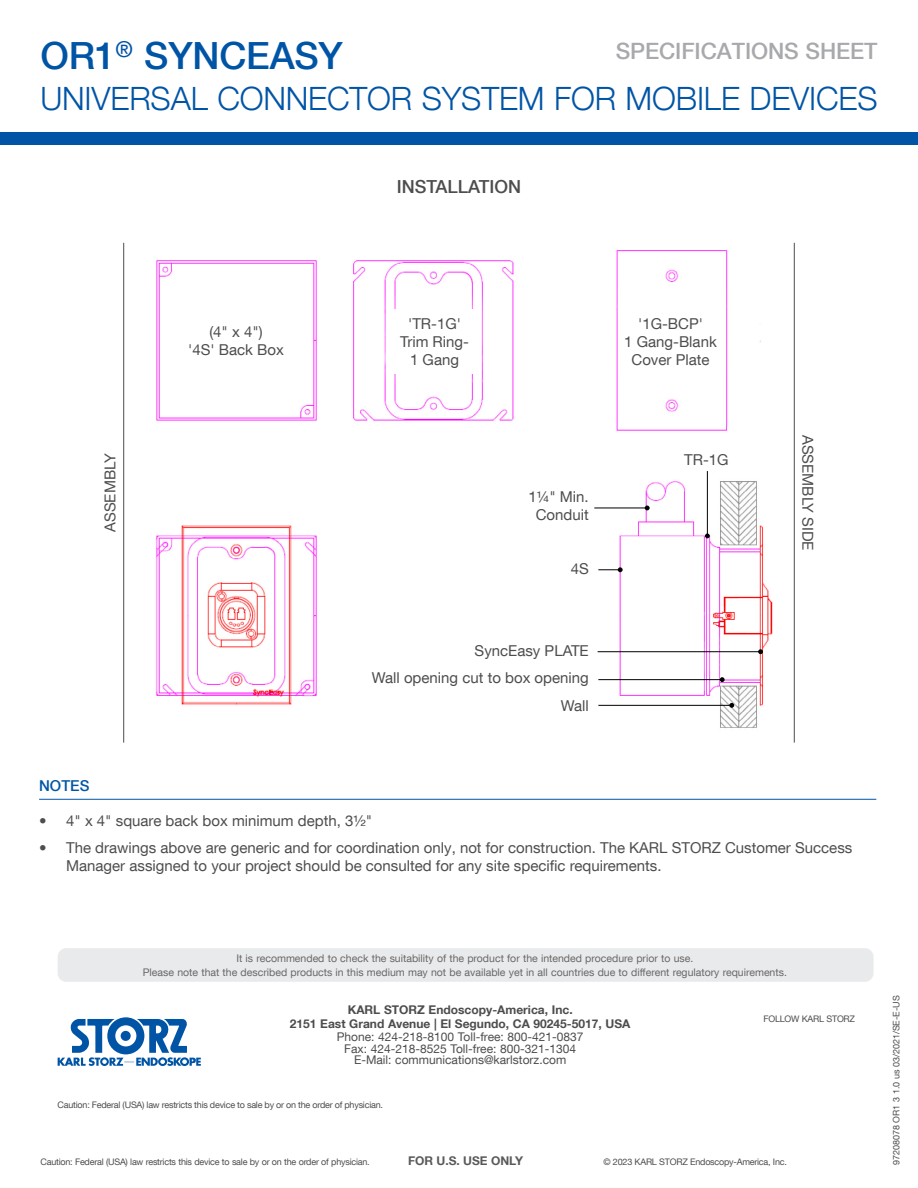
<style>
.page{position:relative;width:918px;height:1188px;background:#fff}
.page>*{position:absolute;margin:0;border:0;box-sizing:border-box;transform-origin:0 0}
.t1{font:500 37.5px "KS Helvetica Neue";letter-spacing:-.005em;color:#0054a6}
.t2{font:300 32.1px "KS Helvetica Neue";letter-spacing:-.005em;color:#0054a6}
.t3{font:500 22.5px "KS Helvetica Neue";letter-spacing:-.005em;color:#a7a9ac}
.t4{font:500 18px "KS Helvetica Neue";color:#4d4d4f}
.t5{font:15px/18px "KS Helvetica Neue";color:#4d4d4f;text-align:center}
.t6{font:500 15px "KS Helvetica Neue";color:#0054a6}
.t7{font:12px/11.6px "KS Helvetica Neue";color:#4d4d4f;text-align:center}
.t8{font:700 12px/13.5px "KS Helvetica Neue";color:#4d4d4f;text-align:center}
.t9{font:700 12px "KS Helvetica Neue";color:#58595b}
.t10{font:10.5px/13.5px "KS Helvetica Neue";color:#4d4d4f;text-align:center}
.t11{font:9px "KS Helvetica Neue";letter-spacing:-.025em;color:#4d4d4f}
.t12{font:9px "KS Helvetica Neue";color:#4d4d4f}
</style>
<div class="page">
<div style="left:58px;top:948px;width:816px;height:34px;background:#e6e7e8;border-radius:9px"></div>
<svg style="left:58px;top:1017px;width:143px;height:49px"></svg>
<hr style="left:39px;top:799px;width:837px;height:1px;background:#0054a6">
<img style="left:155px;top:250px;width:618px;height:478px">
<hr style="left:123px;top:243px;width:1px;height:500px;background:#4d4d4f">
<hr style="left:794px;top:243px;width:1px;height:500px;background:#4d4d4f">
<div style="left:390px;top:310px;width:89px;height:64px;background:#fff"></div>
<hr style="left:598px;top:705px;width:134px;height:1px;background:#000">
<svg style="left:729px;top:703px;width:5px;height:5px"></svg>
<hr style="left:598px;top:679px;width:124px;height:1px;background:#000">
<svg style="left:720px;top:677px;width:5px;height:5px"></svg>
<svg style="left:598px;top:567px;width:25px;height:5px"></svg>
<hr style="left:594px;top:508px;width:53px;height:1px;background:#000">
<svg style="left:645px;top:506px;width:5px;height:4px"></svg>
<hr style="left:707px;top:471px;width:1px;height:65px;background:#000">
<svg style="left:705px;top:533px;width:5px;height:5px"></svg>
<hr style="left:598px;top:651px;width:163px;height:1px;background:#000">
<svg style="left:758px;top:649px;width:5px;height:5px"></svg>
<div style="left:0;top:132px;width:918px;height:13px;background:#0054a6"></div>
<h1 class="t1" style="left:40px;top:33px;width:304px">OR1<sup>®</sup> SYNCEASY</h1>
<h2 class="t2" style="left:40px;top:79px;width:839px">UNIVERSAL CONNECTOR SYSTEM FOR MOBILE DEVICES</h2>
<h3 class="t3" style="left:616px;top:37px;width:263px">SPECIFICATIONS SHEET</h3>
<p class="t4" style="left:397px;top:176px;width:126px">INSTALLATION</p>
<p class="t5" style="left:101px;top:532px;width:80px;rotate:-90deg">ASSEMBLY</p>
<p class="t5" style="left:188px;top:323px;width:97px">(4" x 4")<br>'4S' Back Box</p>
<p class="t5" style="left:400px;top:315px;width:70px">'TR-1G'<br>Trim Ring-<br>1 Gang</p>
<p class="t5" style="left:624px;top:314px;width:94px">'1G-BCP'<br>1 Gang-Blank<br>Cover Plate</p>
<p class="t5" style="left:529px;top:487px;width:62px">11/4" Min.<br>Conduit</p>
<p class="t5" style="left:571px;top:560px;width:20px">4S</p>
<p class="t5" style="left:372px;top:637px;width:218px;line-height:27.3px;text-align:right">SyncEasy PLATE<br>Wall opening cut to box opening<br>Wall</p>
<p class="t5" style="left:684px;top:451px;width:46px">TR-1G</p>
<p class="t5" style="left:817px;top:435px;width:117px;rotate:90deg">ASSEMBLY SIDE</p>
<p class="t6" style="left:39px;top:777px;width:52px">NOTES</p>
<p class="t5" style="left:39px;top:811px;width:335px">• 4" x 4" square back box minimum depth, 31/2"</p>
<p class="t5" style="left:66px;top:838px;width:788px;text-align:left;text-indent:-27px">• The drawings above are generic and for coordination only, not for construction. The KARL STORZ Customer Success<br>Manager assigned to your project should be consulted for any site specific requirements.</p>
<p class="t10" style="left:143px;top:951px;width:646px">It is recommended to check the suitability of the product for the intended procedure prior to use.<br>Please note that the described products in this medium may not be available yet in all countries due to different regulatory requirements.</p>
<p class="t8" style="left:290px;top:1003px;width:342px">KARL STORZ Endoscopy-America, Inc.<br>2151 East Grand Avenue | El Segundo, CA 90245-5017, USA</p>
<p class="t7" style="left:337px;top:1031px;width:248px">Phone: 424-218-8100 Toll-free: 800-421-0837<br>Fax: 424-218-8525 Toll-free: 800-321-1304<br>E-Mail: communications@karlstorz.com</p>
<p class="t11" style="left:58px;top:1100px;width:327px">Caution: Federal (USA) law restricts this device to sale by or on the order of physician.</p>
<p class="t11" style="left:763px;top:1013px;width:93px">FOLLOW KARL STORZ</p>
<p class="t9" style="left:408px;top:1153px;width:116px">FOR U.S. USE ONLY</p>
<p class="t11" style="left:41px;top:1156px;width:331px">Caution: Federal (USA) law restricts this device to sale by or on the order of physician.</p>
<p class="t11" style="left:603px;top:1156px;width:185px">© 2023 KARL STORZ Endoscopy-America, Inc.</p>
<p class="t12" style="left:891px;top:1165px;width:171px;rotate:-90deg">97208078 OR1 3 1.0 us 03/2021/SE-E-US</p>
</div>
